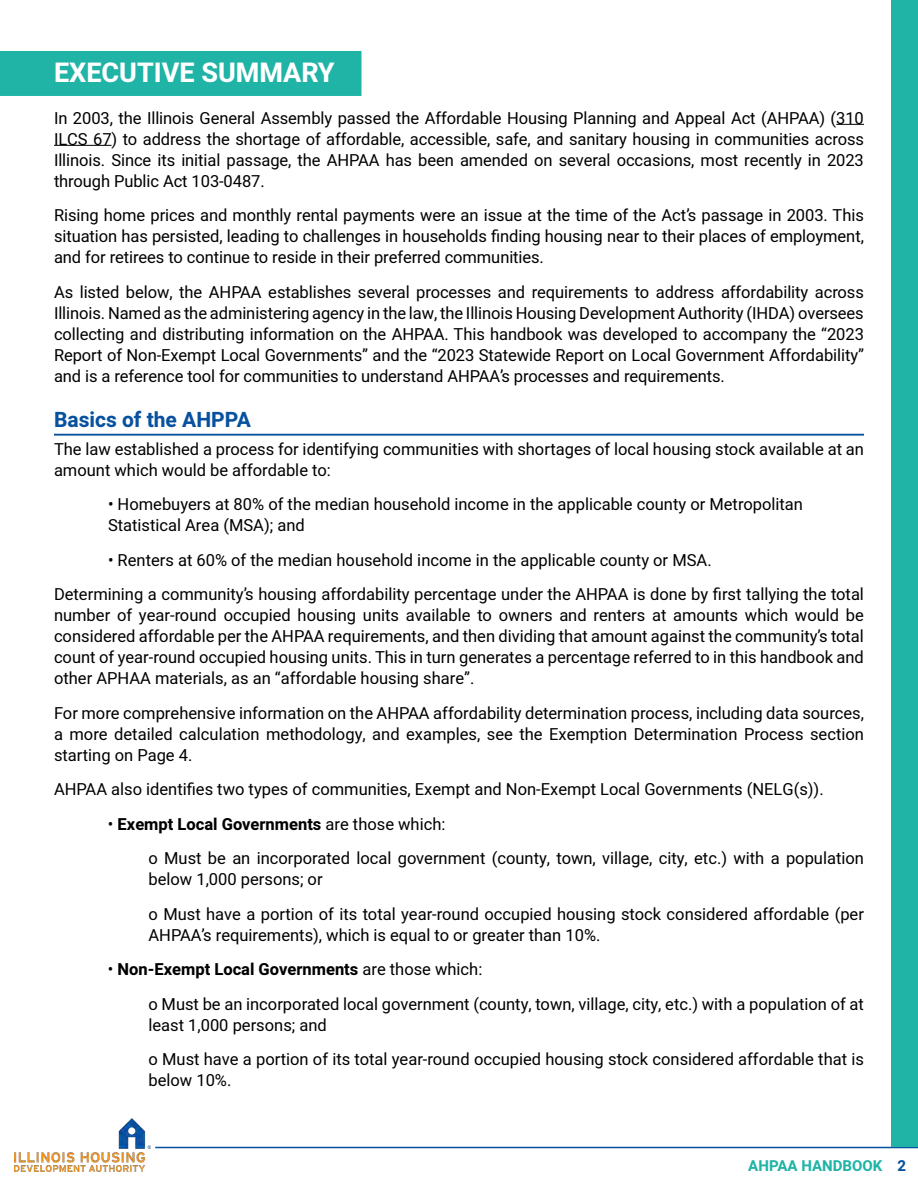
<style>
.page{position:relative;width:918px;height:1188px;background:#fff}
.page>*{position:absolute;margin:0;border:0;box-sizing:border-box;transform-origin:0 0}
.t1{font:700 27px "Heebo";color:#fff}
.t2{font:700 21px "Heebo";color:#07519f}
.t3{font:16.5px/21px "Heebo";color:#000}
.t4{font:700 15px "Heebo";color:#20b4a7}
.s1{font-weight:700}
.s2{color:#07519f}
</style>
<div class="page">
<hr style="left:155px;top:1147px;width:763px;height:1px;background:#07519f">
<img style="left:15px;top:1118px;width:135px;height:53px">
<div style="left:891px;top:0;width:27px;height:1147px;background:#20b4a7"></div>
<div style="left:0;top:51px;width:362px;height:45px;background:#20b4a7"></div>
<svg style="left:836px;top:124px;width:28px;height:1px"></svg>
<hr style="left:54px;top:145px;width:58px;height:1px;background:#000">
<hr style="left:54px;top:434px;width:810px;height:2px;background:#07519f">
<h1 class="t1" style="left:54px;top:54px;width:282px">EXECUTIVE SUMMARY</h1>
<p class="t3" style="left:54px;top:107px;width:811px;text-align:justify">In 2003, the Illinois General Assembly passed the Affordable Housing Planning and Appeal Act (AHPAA) (310<br>ILCS 67) to address the shortage of affordable, accessible, safe, and sanitary housing in communities across Illinois. Since its initial passage, the AHPAA has been amended on several occasions, most recently in 2023 through Public Act 103-0487.</p>
<p class="t3" style="left:54px;top:205px;width:811px;text-align:justify">Rising home prices and monthly rental payments were an issue at the time of the Act’s passage in 2003. This situation has persisted, leading to challenges in households finding housing near to their places of employment, and for retirees to continue to reside in their preferred communities.</p>
<p class="t3" style="left:54px;top:281px;width:811px;text-align:justify">As listed below, the AHPAA establishes several processes and requirements to address affordability across Illinois. Named as the administering agency in the law, the Illinois Housing Development Authority (IHDA) oversees collecting and distributing information on the AHPAA. This handbook was developed to accompany the “2023<br>Report of Non-Exempt Local Governments” and the “2023 Statewide Report on Local Government Affordability” and is a reference tool for communities to understand AHPAA’s processes and requirements.</p>
<p class="t2" style="left:54px;top:405px;width:198px">Basics of the AHPPA</p>
<p class="t3" style="left:54px;top:438px;width:811px">The law established a process for identifying communities with shortages of local housing stock available at an amount which would be affordable to:</p>
<p class="t3" style="left:108px;top:494px;width:697px">• Homebuyers at 80% of the median household income in the applicable county or Metropolitan<br>Statistical Area (MSA); and</p>
<p class="t3" style="left:54px;top:543px;width:811px;line-height:34.5px;text-indent:54px">• Renters at 60% of the median household income in the applicable county or MSA.<br>Determining a community’s housing affordability percentage under the AHPAA is done by first tallying the total</p>
<p class="t3" style="left:54px;top:605px;width:812px;text-align:justify">number of year-round occupied housing units available to owners and renters at amounts which would be considered affordable per the AHPAA requirements, and then dividing that amount against the community’s total count of year-round occupied housing units. This in turn generates a percentage referred to in this handbook and other APHAA materials, as an “affordable housing share”.</p>
<p class="t3" style="left:54px;top:702px;width:812px;text-align:justify">For more comprehensive information on the AHPAA affordability determination process, including data sources, a more detailed calculation methodology, and examples, see the Exemption Determination Process section starting on Page 4.</p>
<p class="t3" style="left:54px;top:779px;width:771px">AHPAA also identifies two types of communities, Exempt and Non-Exempt Local Governments (NELG(s)).</p>
<p class="t3" style="left:148px;top:807px;width:717px;line-height:34.5px;text-indent:-41px">• <span class="s1">Exempt Local Governments</span> are those which:<br>o Must be an incorporated local government (county, town, village, city, etc.) with a population</p>
<p class="t3" style="left:148px;top:862px;width:717px;line-height:34.5px">below 1,000 persons; or<br>o Must have a portion of its total year-round occupied housing stock considered affordable (per</p>
<p class="t3" style="left:148px;top:924px;width:453px">AHPAA’s requirements), which is equal to or greater than 10%.</p>
<p class="t3" style="left:148px;top:952px;width:717px;line-height:34.5px;text-indent:-41px">• <span class="s1">Non-Exempt Local Governments</span> are those which:<br>o Must be an incorporated local government (county, town, village, city, etc.) with a population of at</p>
<p class="t3" style="left:148px;top:1008px;width:717px;line-height:34.5px">least 1,000 persons; and<br>o Must have a portion of its total year-round occupied housing stock considered affordable that is</p>
<p class="t3" style="left:148px;top:1070px;width:84px">below 10%.</p>
<p class="t4" style="left:748px;top:1156px;width:159px">AHPAA HANDBOOK <span class="s2">2</span></p>
</div>
